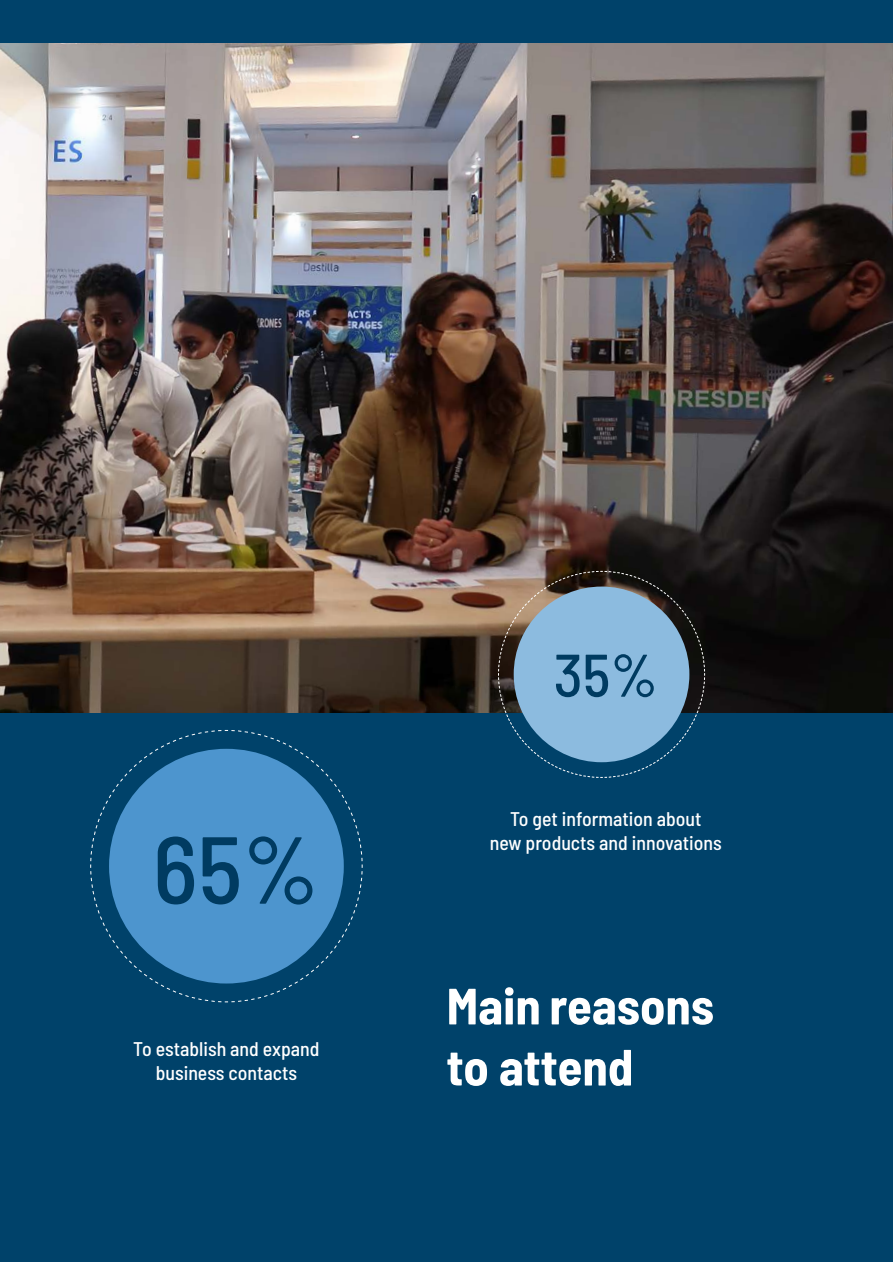
<style>
.page{position:relative;width:893px;height:1262px;background:#fff}
.page>*{position:absolute;margin:0;border:0;box-sizing:border-box;transform-origin:0 0}
.t1{font:500 semi-condensed 94.8px "Barlow";color:#003b61}
.t2{font:500 semi-condensed 60px "Barlow";color:#003b61}
.t3{font:700 semi-condensed 50.85px/61.1px "Barlow";color:#fff}
.t4{font:500 semi-condensed 19.8px/23.7px "Barlow";color:#fff;text-align:center}
</style>
<div class="page">
<div style="left:0;top:0;width:892px;height:1262px;background:#00426a"></div>
<img style="left:0;top:43px;width:892px;height:669px">
<svg style="left:90px;top:729px;width:273px;height:273px"></svg>
<svg style="left:497px;top:570px;width:208px;height:208px"></svg>
<h1 class="t1" style="left:153px;top:810px;width:168px">65%</h1>
<p class="t4" style="left:133px;top:1036px;width:188px">To establish and expand business contacts</p>
<h2 class="t2" style="left:553px;top:638px;width:106px">35%</h2>
<p class="t4" style="left:489px;top:807px;width:233px">To get information about<br>new products and innovations</p>
<h3 class="t3" style="left:446px;top:974px;width:269px">Main reasons to attend</h3>
</div>
